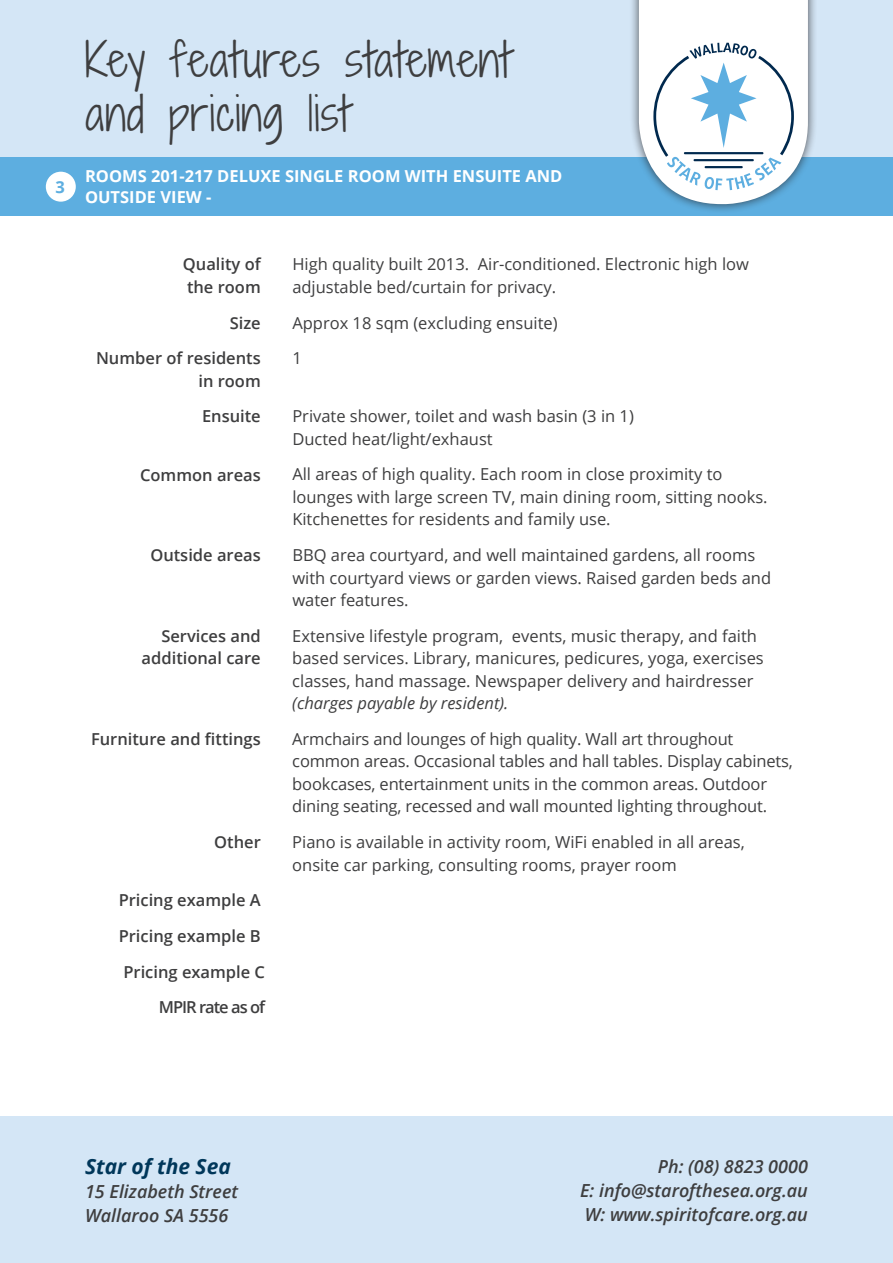
<style>
.page{position:relative;width:893px;height:1263px;background:#fff}
.page>*{position:absolute;margin:0;border:0;box-sizing:border-box;transform-origin:0 0}
.t1{font:45px/54px "Shadows Into Light Two";letter-spacing:.02em;color:#3e3e3f}
.Contact{font:italic 700 21px "Open Sans";color:#00375a}
.Contact-2{font:italic 600 18px/24px "Open Sans";color:#3e3e3f}
.t2{font:16.5px/22.5px "Open Sans";color:#3e3e3f}
.t3{font:600 16.5px/22.5px "Open Sans";color:#3e3e3f;text-align:right}
.t4{font:700 16.5px/21px "Open Sans";color:#fff}
.t5{font:700 16.5px "Open Sans";color:#5daee0}
.s1{font-style:italic}
</style>
<div class="page">
<div style="left:0;top:0;width:893px;height:182px;background:#d4e6f6"></div>
<div style="left:0;top:157px;width:893px;height:59px;background:#5daee0"></div>
<div style="left:0;top:1116px;width:893px;height:147px;background:#d4e6f6"></div>
<div style="left:629px;top:0;width:189px;height:214px;background:#231f20;opacity:.75"></div>
<svg style="left:639px;top:0;width:169px;height:204px;background:#ddeaf2"></svg>
<hr style="left:693px;top:159px;width:61px;height:2px;background:#00294e">
<hr style="left:705px;top:166px;width:38px;height:2px;background:#00294e">
<div style="left:46px;top:172px;width:30px;height:30px;background:#fff;border-radius:50%"></div>
<p class="t5" style="left:55px;top:175px;width:11px">3</p>
<p class="t1" style="left:85px;top:33px;width:427px">Key features statement and pricing list</p>
<p class="t4" style="left:85px;top:166px;width:479px">ROOMS 201-217 DELUXE SINGLE ROOM WITH ENSUITE AND<br>OUTSIDE VIEW -</p>
<p class="t3" style="left:183px;top:253px;width:79px;text-align:left">Quality of the room</p>
<p class="t3" style="left:230px;top:311px;width:33px">Size</p>
<p class="t3" style="left:96px;top:347px;width:166px">Number of residents in room</p>
<p class="t3" style="left:202px;top:405px;width:60px">Ensuite</p>
<p class="t3" style="left:140px;top:463px;width:122px">Common areas</p>
<p class="t3" style="left:150px;top:544px;width:112px">Outside areas</p>
<p class="t3" style="left:142px;top:624px;width:121px">Services and additional care</p>
<p class="t3" style="left:91px;top:727px;width:171px">Furniture and fittings</p>
<p class="t3" style="left:214px;top:831px;width:48px">Other</p>
<p class="t3" style="left:119px;top:882px;width:148px;line-height:35.7px">Pricing example A<br>Pricing example B<br>Pricing example C<br>MPIR rate as of</p>
<p class="t2" style="left:292px;top:253px;width:458px">High quality built 2013. Air-conditioned. Electronic high low adjustable bed/curtain for privacy.</p>
<p class="t2" style="left:292px;top:304px;width:267px;line-height:35.7px">Approx 18 sqm (excluding ensuite)<br>1</p>
<p class="t2" style="left:292px;top:405px;width:343px">Private shower, toilet and wash basin (3 in 1)<br>Ducted heat/light/exhaust</p>
<p class="t2" style="left:292px;top:463px;width:477px">All areas of high quality. Each room in close proximity to lounges with large screen TV, main dining room, sitting nooks.<br>Kitchenettes for residents and family use.</p>
<p class="t2" style="left:292px;top:543px;width:480px">BBQ area courtyard, and well maintained gardens, all rooms with courtyard views or garden views. Raised garden beds and water features.</p>
<p class="t2" style="left:292px;top:624px;width:473px">Extensive lifestyle program, events, music therapy, and faith based services. Library, manicures, pedicures, yoga, exercises classes, hand massage. Newspaper delivery and hairdresser <span class="s1">(charges payable by resident).</span></p>
<p class="t2" style="left:292px;top:727px;width:502px">Armchairs and lounges of high quality. Wall art throughout common areas. Occasional tables and hall tables. Display cabinets, bookcases, entertainment units in the common areas. Outdoor dining seating, recessed and wall mounted lighting throughout.</p>
<p class="t2" style="left:292px;top:830px;width:454px">Piano is available in activity room, WiFi enabled in all areas, onsite car parking, consulting rooms, prayer room</p>
<p class="Contact" style="left:85px;top:1151px;width:147px">Star of the Sea</p>
<p class="Contact-2" style="left:85px;top:1179px;width:155px">15 Elizabeth Street<br>Wallaroo SA 5556</p>
<p class="Contact-2" style="left:580px;top:1153px;width:229px;text-align:justify;text-indent:78px">Ph: (08) 8823 0000<br>E: info@starofthesea.org.au W: www.spiritofcare.org.au</p>
</div>
